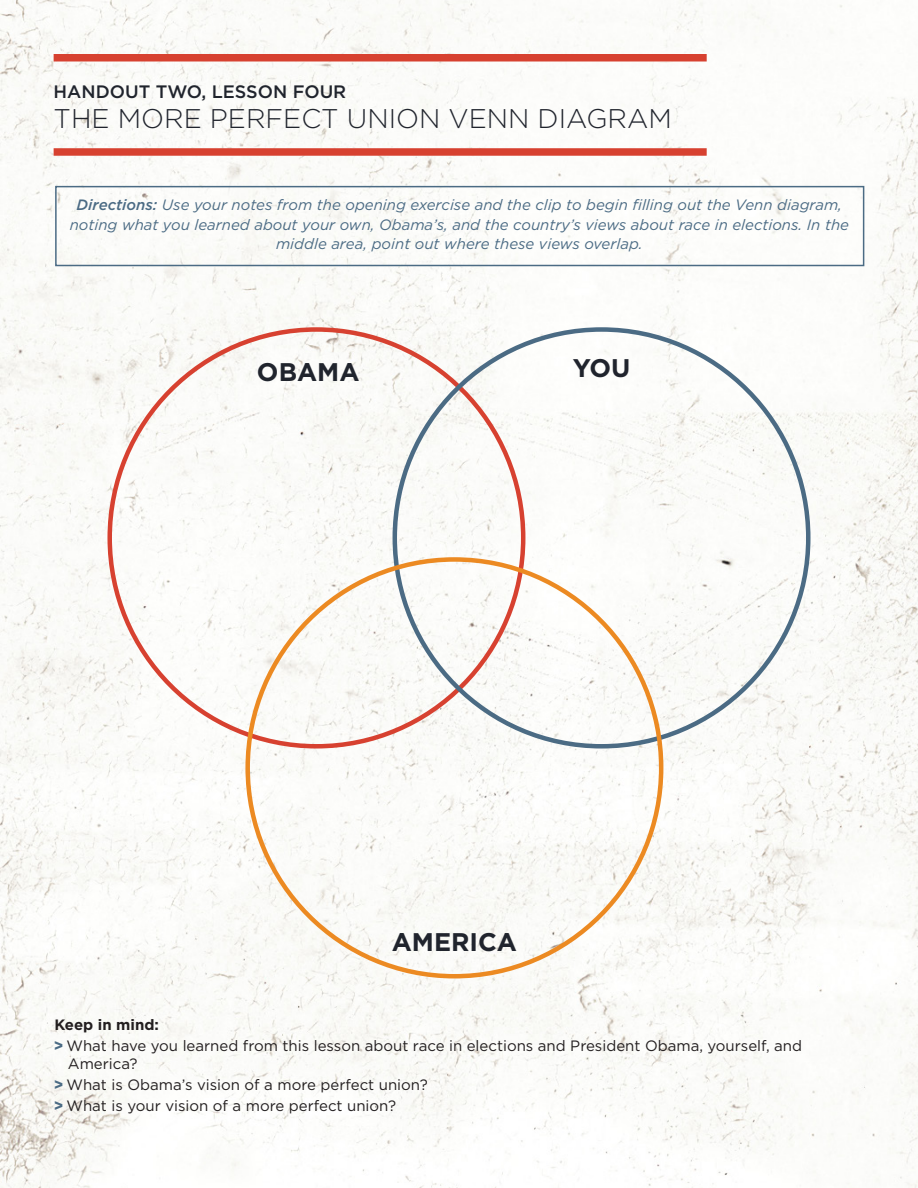
<style>
.page{position:relative;width:918px;height:1188px;background:#fff}
.page>*{position:absolute;margin:0;border:0;box-sizing:border-box;transform-origin:0 0}
.body_copy{font:300 27px "Gotham";color:#20242d}
.body_copy-2{font:700 25.5px "Gotham";color:#20242d}
.body_copy-3{font:500 18px "Gotham";color:#20242d}
.body_copy-4{font:italic 15px/19.5px "Gotham";color:#4b6b84;text-align:center}
.body_copy-5{font:15px/18px "Gotham";color:#231f20}
.body_copy-6{font:700 15px "Gotham";color:#231f20}
.s1{font-weight:500}
.s2{font-family:"Montserrat";font-weight:800;font-size:16.5px;color:#4b6b84}
</style>
<div class="page">
<img style="left:0;top:0;width:918px;height:1188px">
<div style="left:55px;top:186px;width:809px;height:80px;border:2px solid #4b6b84"></div>
<div style="left:54px;top:148px;width:653px;height:8px;background:#d74130"></div>
<div style="left:54px;top:54px;width:653px;height:8px;background:#d74130"></div>
<p class="body_copy-3" style="left:54px;top:81px;width:294px">HANDOUT TWO, LESSON FOUR</p>
<p class="body_copy" style="left:54px;top:104px;width:620px">THE MORE PERFECT UNION VENN DIAGRAM</p>
<p class="body_copy-4" style="left:70px;top:195px;width:781px"><span class="s1">Directions:</span> Use your notes from the opening exercise and the clip to begin filling out the Venn diagram, noting what you learned about your own, Obama’s, and the country’s views about race in elections. In the middle area, point out where these views overlap.</p>
<p class="body_copy-2" style="left:257px;top:357px;width:104px">OBAMA</p>
<p class="body_copy-2" style="left:573px;top:353px;width:59px">YOU</p>
<p class="body_copy-2" style="left:392px;top:927px;width:127px">AMERICA</p>
<p class="body_copy-6" style="left:54px;top:1016px;width:106px">Keep in mind:</p>
<p class="body_copy-5" style="left:68px;top:1036px;width:736px;text-indent:-14px"><span class="s2">&gt;</span> What have you learned from this lesson about race in elections and President Obama, yourself, and<br>America?</p>
<p class="body_copy-5" style="left:54px;top:1075px;width:375px"><span class="s2">&gt;</span> What is Obama’s vision of a more perfect union?</p>
<p class="body_copy-5" style="left:54px;top:1096px;width:343px"><span class="s2">&gt;</span> What is your vision of a more perfect union?</p>
</div>
